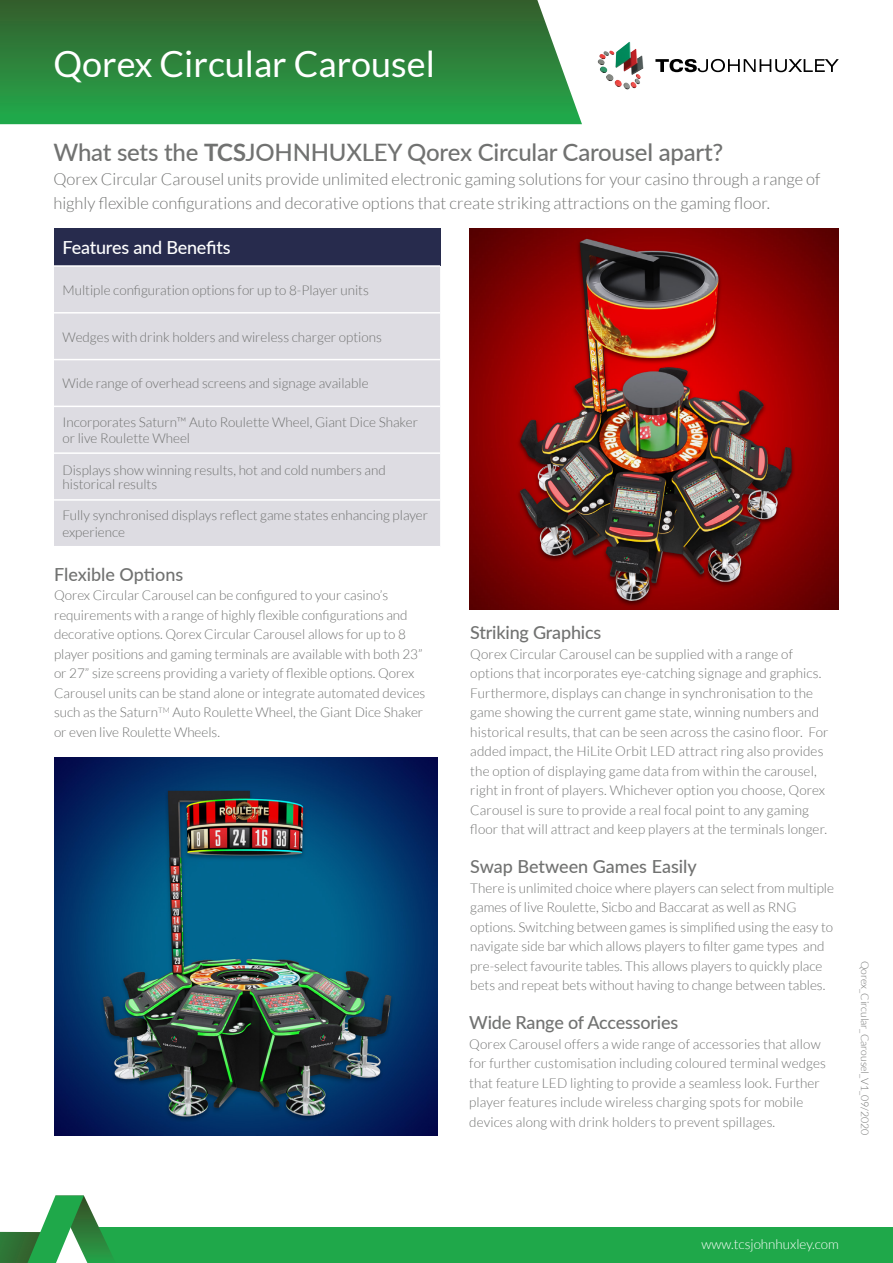
<style>
.page{position:relative;width:893px;height:1263px;background:#fff}
.page>*{position:absolute;margin:0;border:0;box-sizing:border-box;transform-origin:0 0}
.t1{font:36px "Lato";color:#fff}
.t2{font:500 24px "Lato";letter-spacing:-.01em;color:#717271}
.t3{font:500 18px "Lato";letter-spacing:-.01em;color:#717271}
.t4{font:500 18px "Lato";letter-spacing:-.01em;color:#fff}
.t5{font:300 16.5px/24px "Lato";color:#717271}
.t6{font:300 13.5px/19.5px "Lato";color:#717271}
.t7{font:300 13.5px "Lato";color:#fff}
.t8{font:300 10.5px "Lato";color:#717271}
.s1{font-weight:700}
</style>
<div class="page">
<svg style="left:0;top:0;width:582px;height:124px;background:#328842"></svg>
<svg style="left:655px;top:59px;width:184px;height:13px"></svg>
<img style="left:597px;top:41px;width:47px;height:49px">
<div style="left:88px;top:1228px;width:805px;height:35px;background:#1fa84a"></div>
<svg style="left:0;top:1195px;width:116px;height:68px"></svg>
<div style="left:54px;top:228px;width:386px;height:38px;background:#272b4d"></div>
<div style="left:54px;top:267px;width:386px;height:279px;background:#dddce2"></div>
<hr style="left:54px;top:265px;width:386px;height:2px;background:#fff">
<hr style="left:54px;top:312px;width:386px;height:2px;background:#fff">
<hr style="left:54px;top:359px;width:386px;height:1px;background:#fff">
<hr style="left:54px;top:406px;width:386px;height:1px;background:#fff">
<hr style="left:54px;top:452px;width:386px;height:2px;background:#fff">
<hr style="left:54px;top:499px;width:386px;height:2px;background:#fff">
<img style="left:469px;top:228px;width:369px;height:381px">
<img style="left:54px;top:757px;width:383px;height:378px">
<p class="t1" style="left:53px;top:44px;width:383px">Qorex Circular Carousel</p>
<p class="t2" style="left:53px;top:135px;width:671px">What sets the <span class="s1">TCS</span>JOHNHUXLEY Qorex Circular Carousel apart?</p>
<p class="t5" style="left:53px;top:167px;width:768px">Qorex Circular Carousel units provide unlimited electronic gaming solutions for your casino through a range of highly flexible configurations and decorative options that create striking attractions on the gaming floor.</p>
<p class="t4" style="left:63px;top:235px;width:170px">Features and Benefits</p>
<p class="t6" style="left:63px;top:280px;width:308px">Multiple configuration options for up to 8-Player units</p>
<p class="t6" style="left:63px;top:327px;width:321px">Wedges with drink holders and wireless charger options</p>
<p class="t6" style="left:63px;top:374px;width:308px">Wide range of overhead screens and signage available</p>
<p class="t6" style="left:63px;top:414px;width:357px;line-height:16.5px">Incorporates Saturn™ Auto Roulette Wheel, Giant Dice Shaker or live Roulette Wheel</p>
<p class="t6" style="left:63px;top:464px;width:325px;line-height:13.5px">Displays show winning results, hot and cold numbers and historical results</p>
<p class="t6" style="left:63px;top:507px;width:367px;line-height:16.5px">Fully synchronised displays reflect game states enhancing player experience</p>
<p class="t3" style="left:54px;top:561px;width:131px">Flexible Options</p>
<p class="t6" style="left:54px;top:585px;width:373px">Qorex Circular Carousel can be configured to your casino’s requirements with a range of highly flexible configurations and decorative options. Qorex Circular Carousel allows for up to 8 player positions and gaming terminals are available with both 23” or 27” size screens providing a variety of flexible options. Qorex Carousel units can be stand alone or integrate automated devices such as the Saturn<sup>TM</sup> Auto Roulette Wheel, the Giant Dice Shaker or even live Roulette Wheels.</p>
<p class="t3" style="left:470px;top:619px;width:133px">Striking Graphics</p>
<p class="t6" style="left:470px;top:644px;width:360px">Qorex Circular Carousel can be supplied with a range of options that incorporates eye-catching signage and graphics.<br>Furthermore, displays can change in synchronisation to the game showing the current game state, winning numbers and historical results, that can be seen across the casino floor. For added impact, the HiLite Orbit LED attract ring also provides the option of displaying game data from within the carousel, right in front of players. Whichever option you choose, Qorex Carousel is sure to provide a real focal point to any gaming floor that will attract and keep players at the terminals longer.</p>
<p class="t3" style="left:470px;top:853px;width:228px">Swap Between Games Easily</p>
<p class="t6" style="left:470px;top:878px;width:365px">There is unlimited choice where players can select from multiple games of live Roulette, Sicbo and Baccarat as well as RNG options. Switching between games is simplified using the easy to navigate side bar which allows players to filter game types and pre-select favourite tables. This allows players to quickly place bets and repeat bets without having to change between tables.</p>
<p class="t3" style="left:469px;top:1009px;width:211px">Wide Range of Accessories</p>
<p class="t6" style="left:469px;top:1034px;width:358px">Qorex Carousel offers a wide range of accessories that allow for further customisation including coloured terminal wedges that feature LED lighting to provide a seamless look. Further player features include wireless charging spots for mobile devices along with drink holders to prevent spillages.</p>
<p class="t8" style="left:870px;top:961px;width:176px;rotate:90deg">Qorex_Circular_Carousel_V1_09/2020</p>
<p class="t7" style="left:701px;top:1237px;width:139px">www.tcsjohnhuxley.com</p>
</div>
